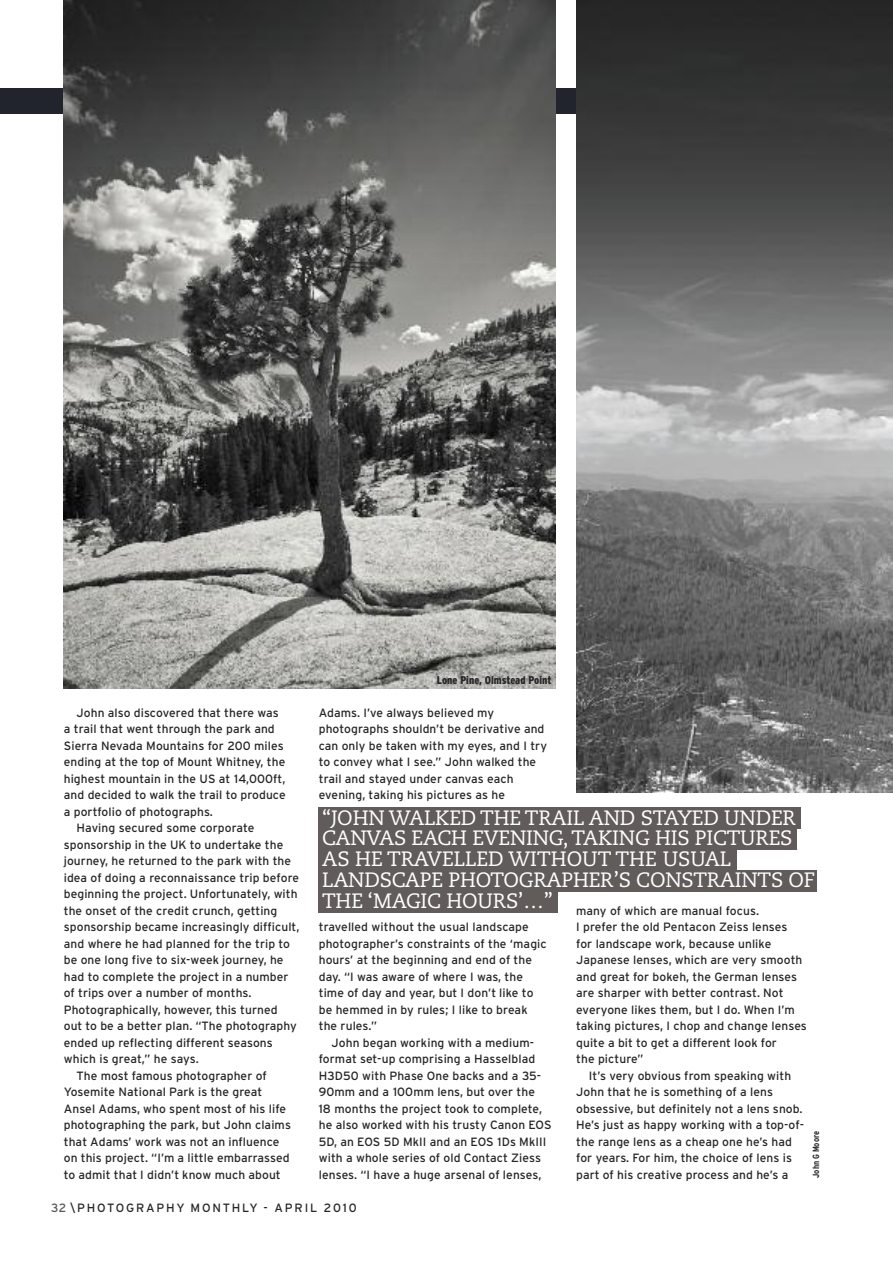
<style>
.page{position:relative;width:893px;height:1263px;background:#fff}
.page>*{position:absolute;margin:0;border:0;box-sizing:border-box;transform-origin:0 0}
.t1{font:20.7px/20.9px "Caecilia";letter-spacing:-.01em;color:#fff}
.t2{font:12px/16.5px "Interstate";letter-spacing:.005em;color:#272627}
.t3{font:12px "Interstate";letter-spacing:.15em;color:#272627}
.t4{font:900 condensed 11.25px "Interstate";color:#272627}
.t5{font:700 condensed 9px "Interstate";color:#272627}
.s1{color:#595959}
</style>
<div class="page">
<div style="left:0;top:88px;width:594px;height:26px;background:#21242c"></div>
<img style="left:576px;top:0;width:317px;height:792px">
<img style="left:64px;top:0;width:492px;height:689px">
<div style="left:318px;top:807px;width:482px;height:22px;background:#615b5a"></div>
<div style="left:318px;top:828px;width:478px;height:22px;background:#615b5a"></div>
<div style="left:318px;top:849px;width:418px;height:22px;background:#615b5a"></div>
<div style="left:318px;top:870px;width:498px;height:22px;background:#615b5a"></div>
<div style="left:318px;top:891px;width:239px;height:21px;background:#615b5a"></div>
<p class="t2" style="left:77px;top:704px;width:204px">John also discovered that there was</p>
<p class="t2" style="left:64px;top:721px;width:212px">a trail that went through the park and</p>
<p class="t2" style="left:64px;top:737px;width:221px">Sierra Nevada Mountains for 200 miles</p>
<p class="t2" style="left:64px;top:754px;width:223px">ending at the top of Mount Whitney, the</p>
<p class="t2" style="left:64px;top:770px;width:223px">highest mountain in the US at 14,000ft,</p>
<p class="t2" style="left:64px;top:787px;width:223px">and decided to walk the trail to produce</p>
<p class="t2" style="left:64px;top:803px;width:151px">a portfolio of photographs.</p>
<p class="t2" style="left:77px;top:820px;width:179px">Having secured some corporate</p>
<p class="t2" style="left:64px;top:836px;width:221px">sponsorship in the UK to undertake the</p>
<p class="t2" style="left:64px;top:853px;width:229px">journey, he returned to the park with the</p>
<p class="t2" style="left:64px;top:869px;width:237px">idea of doing a reconnaissance trip before</p>
<p class="t2" style="left:64px;top:886px;width:235px">beginning the project. Unfortunately, with</p>
<p class="t2" style="left:64px;top:902px;width:215px">the onset of the credit crunch, getting</p>
<p class="t2" style="left:64px;top:919px;width:237px">sponsorship became increasingly difficult,</p>
<p class="t2" style="left:64px;top:935px;width:228px">and where he had planned for the trip to</p>
<p class="t2" style="left:64px;top:952px;width:221px">be one long five to six-week journey, he</p>
<p class="t2" style="left:64px;top:968px;width:226px">had to complete the project in a number</p>
<p class="t2" style="left:64px;top:985px;width:189px">of trips over a number of months.</p>
<p class="t2" style="left:64px;top:1001px;width:215px">Photographically, however, this turned</p>
<p class="t2" style="left:64px;top:1018px;width:234px">out to be a better plan. “The photography</p>
<p class="t2" style="left:64px;top:1034px;width:211px">ended up reflecting different seasons</p>
<p class="t2" style="left:64px;top:1051px;width:136px">which is great,” he says.</p>
<p class="t2" style="left:77px;top:1067px;width:192px">The most famous photographer of</p>
<p class="t2" style="left:64px;top:1084px;width:200px">Yosemite National Park is the great</p>
<p class="t2" style="left:64px;top:1100px;width:224px">Ansel Adams, who spent most of his life</p>
<p class="t2" style="left:64px;top:1117px;width:229px">photographing the park, but John claims</p>
<p class="t2" style="left:64px;top:1133px;width:217px">that Adams’ work was not an influence</p>
<p class="t2" style="left:64px;top:1150px;width:227px">on this project. “I’m a little embarrassed</p>
<p class="t2" style="left:64px;top:1166px;width:218px">to admit that I didn’t know much about</p>
<p class="t4" style="left:437px;top:673px;width:116px">Lone Pine, Olmstead Point</p>
<p class="t2" style="left:319px;top:704px;width:230px">Adams. I’ve always believed my photographs shouldn’t be derivative and can only be taken with my eyes, and I try to convey what I see.” John walked the trail and stayed under canvas each evening, taking his pictures as he</p>
<h1 class="t1" style="left:322px;top:809px;width:494px">“JOHN WALKED THE TRAIL AND STAYED UNDER CANVAS EACH EVENING, TAKING HIS PICTURES AS HE TRAVELLED WITHOUT THE USUAL LANDSCAPE PHOTOGRAPHER’S CONSTRAINTS OF THE ‘MAGIC HOURS’…”</h1>
<p class="t2" style="left:576px;top:902px;width:232px">many of which are manual focus.<br>I prefer the old Pentacon Zeiss lenses<br>for landscape work, because unlike Japanese lenses, which are very smooth and great for bokeh, the German lenses are sharper with better contrast. Not everyone likes them, but I do. When I’m taking pictures, I chop and change lenses quite a bit to get a different look for<br>the picture”</p>
<p class="t2" style="left:576px;top:1067px;width:229px;text-indent:13px">It’s very obvious from speaking with John that he is something of a lens obsessive, but definitely not a lens snob.<br>He’s just as happy working with a top-of&shy;the range lens as a cheap one he’s had for years. For him, the choice of lens is part of his creative process and he’s a</p>
<p class="t2" style="left:319px;top:919px;width:229px">travelled without the usual landscape photographer’s constraints of the ‘magic hours’ at the beginning and end of the day. “I was aware of where I was, the time of day and year, but I don’t like to be hemmed in by rules; I like to break the rules.”</p>
<p class="t2" style="left:319px;top:1034px;width:234px;text-indent:13px">John began working with a medium&shy;format set-up comprising a Hasselblad H3D50 with Phase One backs and a 35- 90mm and a 100mm lens, but over the<br>18 months the project took to complete, he also worked with his trusty Canon EOS 5D, an EOS 5D MkII and an EOS 1Ds MkIII with a whole series of old Contact Ziess lenses. “I have a huge arsenal of lenses,</p>
<p class="t5" style="left:811px;top:1178px;width:48px;rotate:-90deg">John G Moore</p>
<p class="t3" style="left:51px;top:1200px;width:307px"><span class="s1">32</span> \PHOTOGRAPHY MONTHLY - APRIL 2010</p>
</div>
